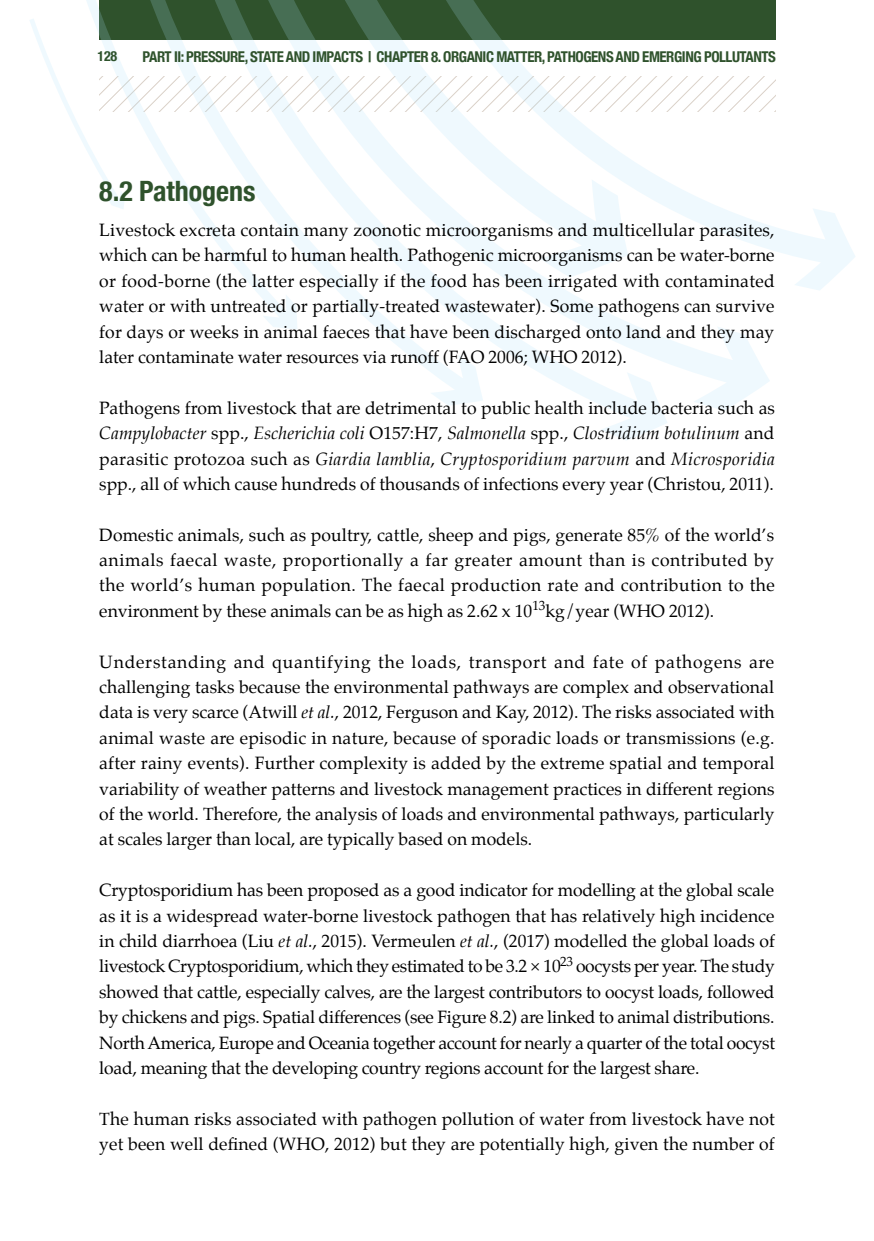
<style>
.page{position:relative;width:874px;height:1241px;background:#fff}
.page>*{position:absolute;margin:0;border:0;box-sizing:border-box;transform-origin:0 0}
.t1{font:700 condensed 28px "Helvetica Neue";color:#2f522c}
.t2{font:17.5px/25.4px "Palatino";color:#000;text-align:justify}
.t3{font:700 condensed 14.88px "Helvetica Neue";letter-spacing:-.03em;color:#2f522c}
.t4{font:700 condensed 14px "Helvetica Neue";color:#2e522c}
.s1{font-style:italic}
</style>
<div class="page">
<svg style="left:30px;top:19px;width:55px;height:127px"></svg>
<svg style="left:85px;top:0;width:56px;height:209px"></svg>
<svg style="left:141px;top:0;width:57px;height:217px"></svg>
<svg style="left:198px;top:0;width:469px;height:440px"></svg>
<svg style="left:221px;top:0;width:548px;height:410px"></svg>
<svg style="left:391px;top:0;width:464px;height:290px"></svg>
<svg style="left:250px;top:0;width:377px;height:277px"></svg>
<p class="t4" style="left:97px;top:44px;width:21px">128</p>
<p class="t3" style="left:142px;top:44px;width:633px">PART II: PRESSURE, STATE AND IMPACTS | CHAPTER 8. ORGANIC MATTER, PATHOGENS AND EMERGING POLLUTANTS</p>
<h1 class="t1" style="left:99px;top:167px;width:158px">8.2 PATHOGENS</h1>
<p class="t2" style="left:99px;top:217px;width:676px">Livestock excreta contain many zoonotic microorganisms and multicellular parasites, which can be harmful to human health. Pathogenic microorganisms can be water-borne or food-borne (the latter especially if the food has been irrigated with contaminated water or with untreated or partially-treated wastewater). Some pathogens can survive for days or weeks in animal faeces that have been discharged onto land and they may later contaminate water resources via runoff (FAO 2006; WHO 2012).</p>
<p class="t2" style="left:99px;top:395px;width:676px">Pathogens from livestock that are detrimental to public health include bacteria such as <span class="s1">Campylobacter</span> spp., <span class="s1">Escherichia coli</span> O157:H7, <span class="s1">Salmonella</span> spp., <span class="s1">Clostridium botulinum</span> and parasitic protozoa such as <span class="s1">Giardia lamblia</span>, <span class="s1">Cryptosporidium parvum</span> and <span class="s1">Microsporidia </span>spp., all of which cause hundreds of thousands of infections every year (Christou, 2011).</p>
<p class="t2" style="left:99px;top:522px;width:676px">Domestic animals, such as poultry, cattle, sheep and pigs, generate 85% of the world’s animals faecal waste, proportionally a far greater amount than is contributed by the world’s human population. The faecal production rate and contribution to the environment by these animals can be as high as 2.62 x 10<sup>13</sup>kg/year (WHO 2012).</p>
<p class="t2" style="left:99px;top:648px;width:676px">Understanding and quantifying the loads, transport and fate of pathogens are challenging tasks because the environmental pathways are complex and observational data is very scarce (Atwill <span class="s1">et al.</span>, 2012, Ferguson and Kay, 2012). The risks associated with animal waste are episodic in nature, because of sporadic loads or transmissions (e.g. after rainy events). Further complexity is added by the extreme spatial and temporal variability of weather patterns and livestock management practices in different regions of the world. Therefore, the analysis of loads and environmental pathways, particularly at scales larger than local, are typically based on models.</p>
<p class="t2" style="left:99px;top:877px;width:677px">Cryptosporidium has been proposed as a good indicator for modelling at the global scale as it is a widespread water-borne livestock pathogen that has relatively high incidence in child diarrhoea (Liu <span class="s1">et al.</span>, 2015). Vermeulen <span class="s1">et al.</span>, (2017) modelled the global loads of livestock Cryptosporidium, which they estimated to be 3.2 × 10<sup>23</sup> oocysts per year. The study showed that cattle, especially calves, are the largest contributors to oocyst loads, followed by chickens and pigs. Spatial differences (see Figure 8.2) are linked to animal distributions.<br>North America, Europe and Oceania together account for nearly a quarter of the total oocyst load, meaning that the developing country regions account for the largest share.</p>
<p class="t2" style="left:99px;top:1105px;width:676px">The human risks associated with pathogen pollution of water from livestock have not yet been well defined (WHO, 2012) but they are potentially high, given the number of</p>
</div>
